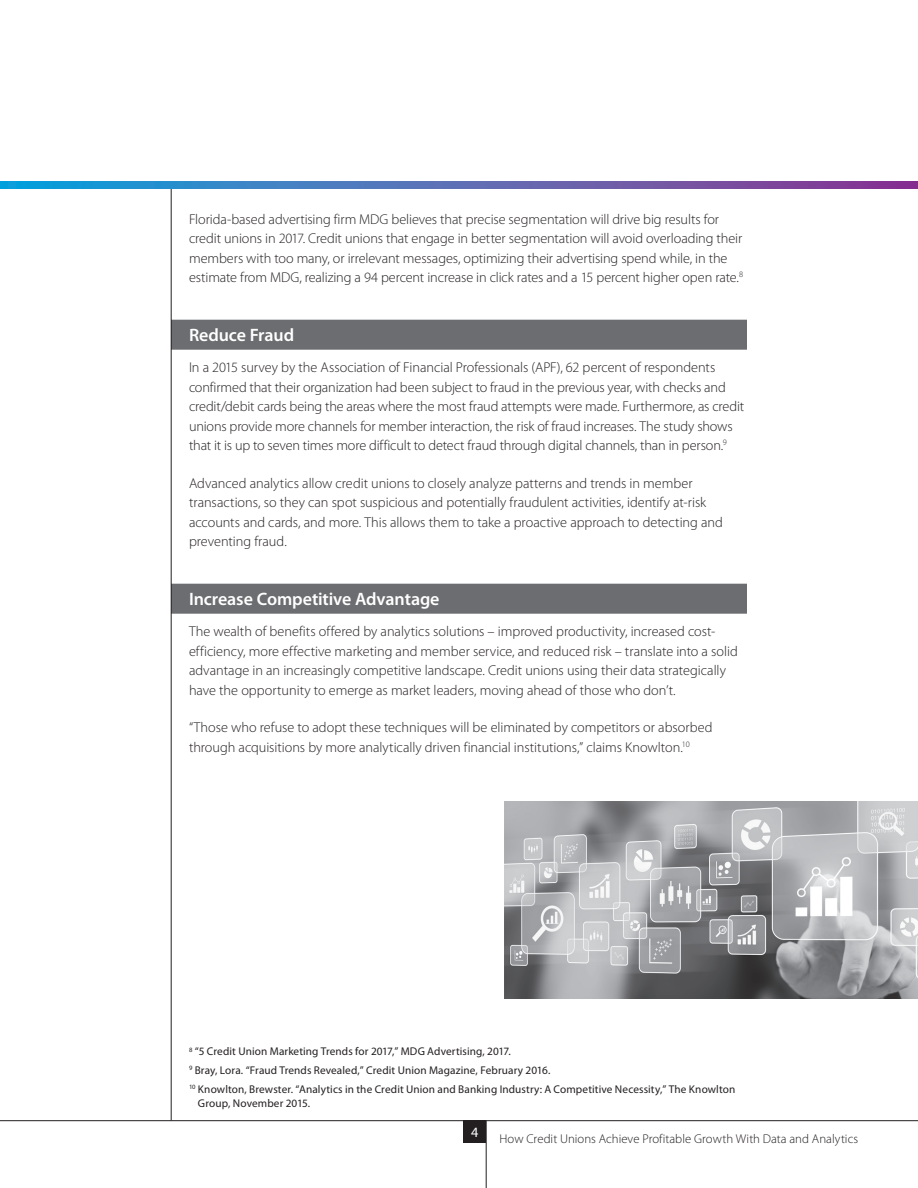
<style>
.page{position:relative;width:918px;height:1188px;background:#fff}
.page>*{position:absolute;margin:0;border:0;box-sizing:border-box;transform-origin:0 0}
.t1{font:600 18px "Myriad Pro";letter-spacing:-.005em;color:#fff}
.t2{font:300 14.25px/19.5px "Myriad Pro";letter-spacing:-.005em;color:#231f20}
.t3{font:14.25px "Myriad Pro";color:#fff}
.t4{font:300 12.75px "Myriad Pro";letter-spacing:.005em;color:#231f20}
.t5{font:11.25px/18.8px "Myriad Pro";letter-spacing:.01em;color:#231f20}
</style>
<div class="page">
<div style="left:464px;top:1120px;width:22px;height:23px;background:#231f20"></div>
<hr style="left:0;top:1120px;width:918px;height:1px;background:#231f20">
<hr style="left:486px;top:1120px;width:1px;height:68px;background:#231f20">
<div style="left:171px;top:320px;width:576px;height:30px;background:#6c6d70"></div>
<div style="left:171px;top:584px;width:576px;height:30px;background:#6c6d70"></div>
<hr style="left:171px;top:189px;width:1px;height:931px;background:#231f20">
<img style="left:504px;top:801px;width:414px;height:198px">
<svg style="left:0;top:182px;width:918px;height:7px"></svg>
<p class="t2" style="left:189px;top:209px;width:556px">Florida-based advertising firm MDG believes that precise segmentation will drive big results for credit unions in 2017. Credit unions that engage in better segmentation will avoid overloading their members with too many, or irrelevant messages, optimizing their advertising spend while, in the estimate from MDG, realizing a 94 percent increase in click rates and a 15 percent higher open rate.<sup>8</sup></p>
<p class="t1" style="left:189px;top:325px;width:107px">Reduce Fraud</p>
<p class="t2" style="left:189px;top:358px;width:557px">In a 2015 survey by the Association of Financial Professionals (APF), 62 percent of respondents confirmed that their organization had been subject to fraud in the previous year, with checks and credit/debit cards being the areas where the most fraud attempts were made. Furthermore, as credit unions provide more channels for member interaction, the risk of fraud increases. The study shows that it is up to seven times more difficult to detect fraud through digital channels, than in person.<sup>9</sup></p>
<p class="t2" style="left:189px;top:473px;width:536px">Advanced analytics allow credit unions to closely analyze patterns and trends in member transactions, so they can spot suspicious and potentially fraudulent activities, identify at-risk accounts and cards, and more. This allows them to take a proactive approach to detecting and preventing fraud.</p>
<p class="t1" style="left:189px;top:589px;width:252px">Increase Competitive Advantage</p>
<p class="t2" style="left:189px;top:622px;width:550px">The wealth of benefits offered by analytics solutions – improved productivity, increased cost&shy;efficiency, more effective marketing and member service, and reduced risk – translate into a solid advantage in an increasingly competitive landscape. Credit unions using their data strategically have the opportunity to emerge as market leaders, moving ahead of those who don’t.</p>
<p class="t2" style="left:189px;top:718px;width:525px">“Those who refuse to adopt these techniques will be eliminated by competitors or absorbed through acquisitions by more analytically driven financial institutions,” claims Knowlton.<sup>10</sup></p>
<p class="t5" style="left:189px;top:1043px;width:548px"><sup>8</sup> “5 Credit Union Marketing Trends for 2017,” MDG Advertising, 2017.<br><sup>9</sup> Bray, Lora. “Fraud Trends Revealed,” Credit Union Magazine, February 2016.<br><sup>10</sup> Knowlton, Brewster. “Analytics in the Credit Union and Banking Industry: A Competitive Necessity,” The Knowlton</p>
<p class="t5" style="left:198px;top:1094px;width:114px">Group, November 2015.</p>
<p class="t3" style="left:471px;top:1125px;width:9px">4</p>
<p class="t4" style="left:500px;top:1132px;width:360px">How Credit Unions Achieve Profitable Growth With Data and Analytics</p>
</div>
